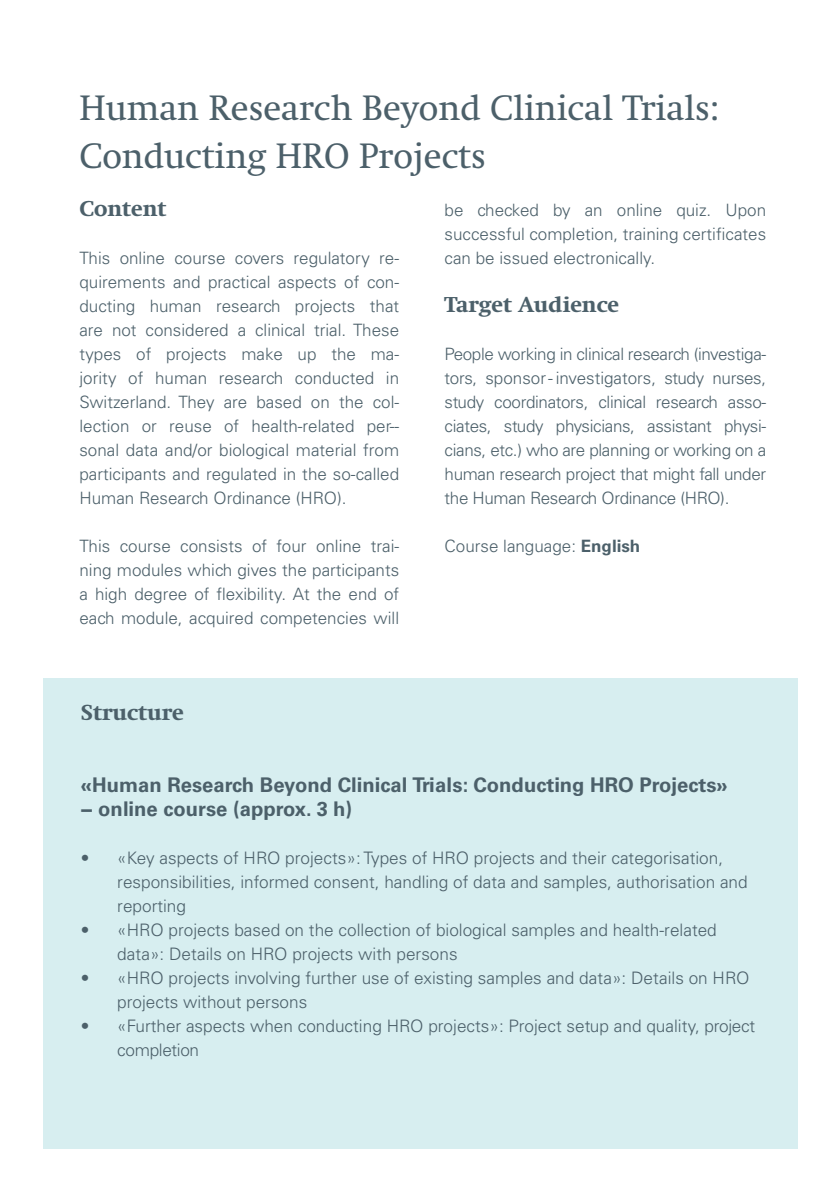
<style>
.page{position:relative;width:840px;height:1191px;background:#fff}
.page>*{position:absolute;margin:0;border:0;box-sizing:border-box;transform-origin:0 0}
.Headline_swift{font:36px/48px "Swift Neue LT Pro";color:#4c606a}
.Fliesstext_Light{font:700 22.2px "Swift Neue LT Pro";color:#4c606a}
.Headline_swift-2{font:700 22px "Swift Neue LT Pro";color:#4c606a}
.Fliesstext_Light-2{font:700 20.2px "Univers LT Std";color:#4c606a}
.t1{font:300 17.2px/24px "Univers LT Std";color:#4c606a}
.Fliesstext_Light-3{font:300 17px/24px "Univers LT Std";color:#4c606a;text-align:justify}
.s1{font-weight:700}
</style>
<div class="page">
<div style="left:43px;top:677px;width:754px;height:471px;background:#d7eef0"></div>
<p class="Headline_swift" style="left:79px;top:84px;width:641px">Human Research Beyond Clinical Trials:<br>Conducting HRO Projects</p>
<p class="Headline_swift-2" style="left:79px;top:196px;width:88px">Content</p>
<p class="Fliesstext_Light-3" style="left:79px;top:246px;width:321px">This online course covers regulatory re&shy;quirements and practical aspects of con&shy;ducting human research projects that are not considered a clinical trial. These types of projects make up the ma&shy;jority of human research conducted in Switzerland. They are based on the col&shy;lection or reuse of health-related per-- sonal data and/or biological material from participants and regulated in the so-called Human Research Ordinance (HRO).</p>
<p class="Fliesstext_Light-3" style="left:79px;top:534px;width:321px">This course consists of four online trai&shy;ning modules which gives the participants a high degree of flexibility. At the end of each module, acquired competencies will</p>
<p class="Fliesstext_Light-3" style="left:444px;top:198px;width:323px">be checked by an online quiz. Upon successful completion, training certificates can be issued electronically.</p>
<p class="Headline_swift-2" style="left:444px;top:292px;width:176px">Target Audience</p>
<p class="Fliesstext_Light-3" style="left:444px;top:342px;width:323px">People working in clinical research (investiga&shy;tors, sponsor- investigators, study nurses, study coordinators, clinical research asso&shy;ciates, study physicians, assistant physi&shy;cians, etc.) who are planning or working on a human research project that might fall under the Human Research Ordinance (HRO).</p>
<p class="Fliesstext_Light-3" style="left:444px;top:534px;width:197px">Course language: <span class="s1">English</span></p>
<p class="Fliesstext_Light" style="left:81px;top:700px;width:104px">Structure</p>
<p class="Fliesstext_Light-2" style="left:81px;top:773px;width:648px">«Human Research Beyond Clinical Trials: Conducting HRO Projects»</p>
<p class="Fliesstext_Light-2" style="left:81px;top:797px;width:273px">− online course (approx. 3 h)</p>
<p class="t1" style="left:117px;top:846px;width:631px;text-indent:-36px">• «Key aspects of HRO projects»: Types of HRO projects and their categorisation, responsibilities, informed consent, handling of data and samples, authorisation and reporting</p>
<p class="t1" style="left:117px;top:918px;width:600px;text-indent:-36px">• «HRO projects based on the collection of biological samples and health-related data»: Details on HRO projects with persons</p>
<p class="t1" style="left:117px;top:966px;width:633px;text-indent:-36px">• «HRO projects involving further use of existing samples and data»: Details on HRO projects without persons</p>
<p class="t1" style="left:117px;top:1014px;width:639px;text-indent:-36px">• «Further aspects when conducting HRO projects»: Project setup and quality, project completion</p>
</div>
